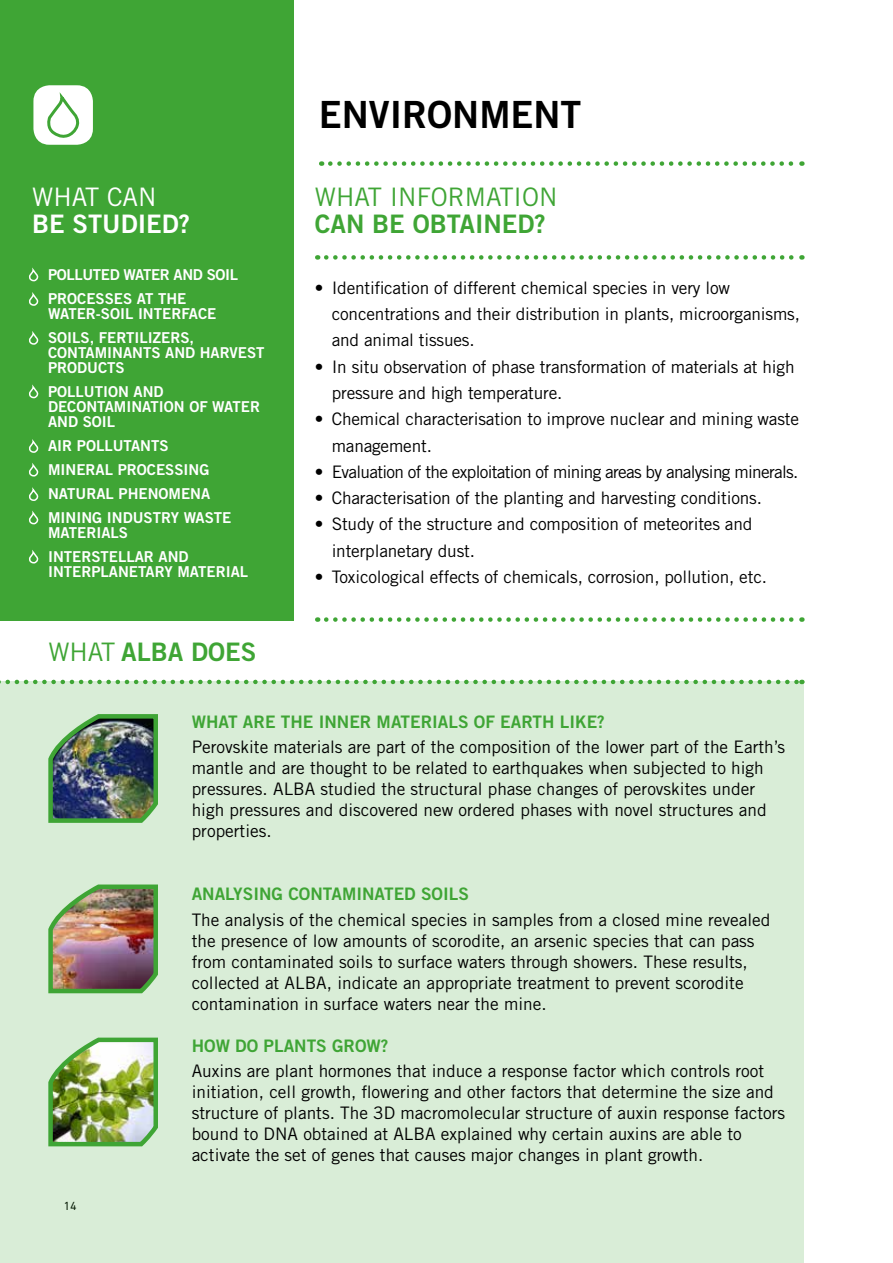
<style>
.page{position:relative;width:893px;height:1263px;background:#fff}
.page>*{position:absolute;margin:0;border:0;box-sizing:border-box;transform-origin:0 0}
.t1{font:37.5px "Trade Gothic LT Std Bd 2";color:#000}
.t2{font:25.5px "Trade Gothic LT Std Bd 2";color:#3fa535}
.t3{font:25.5px "Trade Gothic LT Std";color:#3fa535}
.t4{font:25.5px "Trade Gothic LT Std Bd 2";color:#fff}
.t5{font:25.5px "Trade Gothic LT Std";color:#fff}
.t6{font:17.25px/21px "Trade Gothic LT Std";color:#000}
.t7{font:17.25px "Trade Gothic LT Std Bd 2";color:#3fa535}
.t8{font:17.25px "Trade Gothic LT Std";letter-spacing:-.04em;color:#000}
.t9{font:15px/24px "Trade Gothic LT Std Bd 2";color:#fff}
.t10{font:15px/24px "Trade Gothic LT Std Bd 2";letter-spacing:-.025em;color:#fff}
.t11{font:12px "DIN Next LT Pro";color:#000}
.s1{font-family:"Trade Gothic LT Std"}
</style>
<div class="page">
<div style="left:0;top:681px;width:804px;height:582px;background:#d9edd7"></div>
<img style="left:48px;top:884px;width:110px;height:110px">
<img style="left:48px;top:714px;width:110px;height:109px">
<img style="left:48px;top:1037px;width:110px;height:110px">
<div style="left:0;top:0;width:293px;height:621px;background:#3fa535"></div>
<svg style="left:0;top:680px;width:802px;height:4px"></svg>
<svg style="left:330px;top:161px;width:472px;height:5px"></svg>
<svg style="left:326px;top:255px;width:476px;height:5px"></svg>
<svg style="left:326px;top:617px;width:476px;height:5px"></svg>
<div style="left:33px;top:85px;width:60px;height:60px;background:#fff;border-radius:16px"></div>
<svg style="left:47px;top:94px;width:33px;height:44px"></svg>
<svg style="left:29px;top:269px;width:10px;height:13px"></svg>
<svg style="left:29px;top:293px;width:10px;height:13px"></svg>
<svg style="left:29px;top:332px;width:10px;height:13px"></svg>
<svg style="left:29px;top:385px;width:10px;height:14px"></svg>
<svg style="left:29px;top:440px;width:10px;height:13px"></svg>
<svg style="left:29px;top:464px;width:10px;height:13px"></svg>
<svg style="left:29px;top:488px;width:10px;height:13px"></svg>
<svg style="left:29px;top:512px;width:10px;height:13px"></svg>
<svg style="left:29px;top:551px;width:10px;height:13px"></svg>
<h2 class="t5" style="left:32px;top:182px;width:126px">WHAT CAN</h2>
<h2 class="t4" style="left:32px;top:208px;width:159px">BE STUDIED?</h2>
<p class="t10" style="left:48px;top:262px;width:191px">POLLUTED WATER AND SOIL<br>PROCESSES AT THE</p>
<p class="t9" style="left:48px;top:301px;width:170px">WATER-SOIL INTERFACE<br>SOILS, FERTILIZERS,</p>
<p class="t9" style="left:48px;top:344px;width:218px;line-height:15px">CONTAMINANTS AND HARVEST<br>PRODUCTS</p>
<p class="t9" style="left:48px;top:383px;width:213px;line-height:15px">POLLUTION AND<br>DECONTAMINATION OF WATER<br>AND SOIL</p>
<p class="t9" style="left:48px;top:433px;width:185px">AIR POLLUTANTS<br>MINERAL PROCESSING<br>NATURAL PHENOMENA<br>MINING INDUSTRY WASTE</p>
<p class="t9" style="left:48px;top:520px;width:142px">MATERIALS<br>INTERSTELLAR AND</p>
<p class="t9" style="left:48px;top:559px;width:202px">INTERPLANETARY MATERIAL</p>
<h2 class="t2" style="left:48px;top:636px;width:210px"><span class="s1">WHAT</span> ALBA DOES</h2>
<h1 class="t1" style="left:319px;top:91px;width:264px">ENVIRONMENT</h1>
<h2 class="t3" style="left:315px;top:181px;width:244px">WHAT INFORMATION</h2>
<h2 class="t2" style="left:315px;top:208px;width:232px">CAN BE OBTAINED?</h2>
<p class="t6" style="left:332px;top:274px;width:470px;line-height:26.2px;text-indent:-17px">• Identification of different chemical species in very low concentrations and their distribution in plants, microorganisms, and animal tissues.</p>
<p class="t6" style="left:332px;top:353px;width:464px;line-height:26.2px;text-indent:-17px">• In situ observation of phase transformation of materials at high pressure and high temperature.</p>
<p class="t6" style="left:332px;top:406px;width:469px;line-height:26.2px;text-indent:-17px">• Chemical characterisation to improve nuclear and mining waste management.</p>
<p class="t8" style="left:315px;top:461px;width:485px">• Evaluation of the exploitation of mining areas by analysing minerals.</p>
<p class="t6" style="left:315px;top:487px;width:449px">• Characterisation of the planting and harvesting conditions.</p>
<p class="t6" style="left:332px;top:511px;width:422px;line-height:26.2px;text-indent:-17px">• Study of the structure and composition of meteorites and interplanetary dust.</p>
<p class="t6" style="left:315px;top:566px;width:454px">• Toxicological effects of chemicals, corrosion, pollution, etc.</p>
<p class="t7" style="left:192px;top:711px;width:415px">WHAT ARE THE INNER MATERIALS OF EARTH LIKE?</p>
<p class="t6" style="left:192px;top:736px;width:595px">Perovskite materials are part of the composition of the lower part of the Earth’s mantle and are thought to be related to earthquakes when subjected to high pressures. ALBA studied the structural phase changes of perovskites under high pressures and discovered new ordered phases with novel structures and properties.</p>
<p class="t11" style="left:64px;top:1199px;width:15px">14</p>
<p class="t7" style="left:192px;top:883px;width:279px">ANALYSING CONTAMINATED SOILS</p>
<p class="t6" style="left:192px;top:909px;width:580px">The analysis of the chemical species in samples from a closed mine revealed the presence of low amounts of scorodite, an arsenic species that can pass from contaminated soils to surface waters through showers. These results, collected at ALBA, indicate an appropriate treatment to prevent scorodite contamination in surface waters near the mine.</p>
<p class="t7" style="left:192px;top:1035px;width:198px">HOW DO PLANTS GROW?</p>
<p class="t6" style="left:192px;top:1060px;width:595px">Auxins are plant hormones that induce a response factor which controls root initiation, cell growth, flowering and other factors that determine the size and structure of plants. The 3D macromolecular structure of auxin response factors bound to DNA obtained at ALBA explained why certain auxins are able to activate the set of genes that causes major changes in plant growth.</p>
</div>
